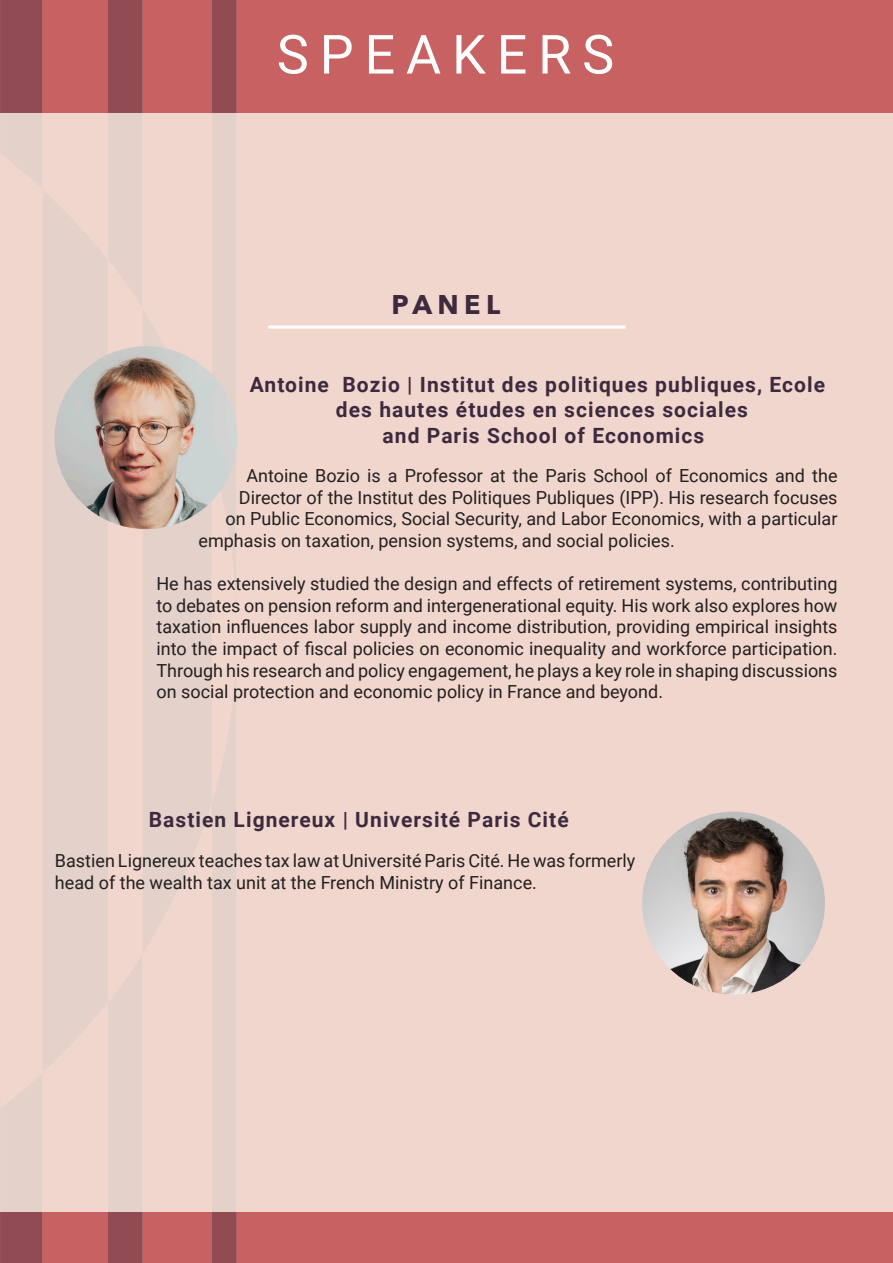
<style>
.page{position:relative;width:893px;height:1263px;background:#c86161}
.page>*{position:absolute;margin:0;border:0;box-sizing:border-box;transform-origin:0 0}
.t1{font:54px "Roboto";letter-spacing:.2em;color:#fff}
.t2{font:700 27px "Avenir Next";letter-spacing:.2em;color:#3d2a3e}
.t3{font:700 21px/25.2px "Roboto";letter-spacing:.05em;color:#3d2a3e;text-align:center}
.t4{font:18px/21.6px "Roboto";color:#231f20;text-align:justify}
</style>
<div class="page">
<div style="left:0;top:0;width:42px;height:1263px;background:#904b53"></div>
<svg style="left:108px;top:0;width:129px;height:1263px"></svg>
<div style="left:0;top:114px;width:893px;height:1098px;background:linear-gradient(to right,#ebd4cc,#f3d7cd)"></div>
<img style="left:642px;top:812px;width:183px;height:182px;border-radius:91px">
<img style="left:55px;top:346px;width:182px;height:183px;border-radius:91px">
<hr style="left:268px;top:326px;width:357px;height:3px;background:#fff">
<p class="t1" style="left:277px;top:17px;width:339px">SPEAKERS</p>
<p class="t2" style="left:391px;top:282px;width:110px">PANEL</p>
<p class="t3" style="left:250px;top:371px;width:577px">Antoine Bozio | Institut des politiques publiques, Ecole des hautes études en sciences sociales</p>
<p class="t3" style="left:383px;top:422px;width:323px">and Paris School of Economics</p>
<p class="t4" style="left:246px;top:464px;width:593px">Antoine Bozio is a Professor at the Paris School of Economics and the</p>
<p class="t4" style="left:239px;top:486px;width:600px">Director of the Institut des Politiques Publiques (IPP). His research focuses</p>
<p class="t4" style="left:225px;top:508px;width:613px">on Public Economics, Social Security, and Labor Economics, with a particular</p>
<p class="t4" style="left:198px;top:529px;width:478px">emphasis on taxation, pension systems, and social policies.</p>
<p class="t4" style="left:156px;top:572px;width:683px">He has extensively studied the design and effects of retirement systems, contributing to debates on pension reform and intergenerational equity. His work also explores how taxation influences labor supply and income distribution, providing empirical insights into the impact of fiscal policies on economic inequality and workforce participation.<br>Through his research and policy engagement, he plays a key role in shaping discussions on social protection and economic policy in France and beyond.</p>
<p class="t3" style="left:149px;top:806px;width:421px">Bastien Lignereux | Université Paris Cité</p>
<p class="t4" style="left:55px;top:849px;width:582px">Bastien Lignereux teaches tax law at Université Paris Cité. He was formerly head of the wealth tax unit at the French Ministry of Finance.</p>
</div>
